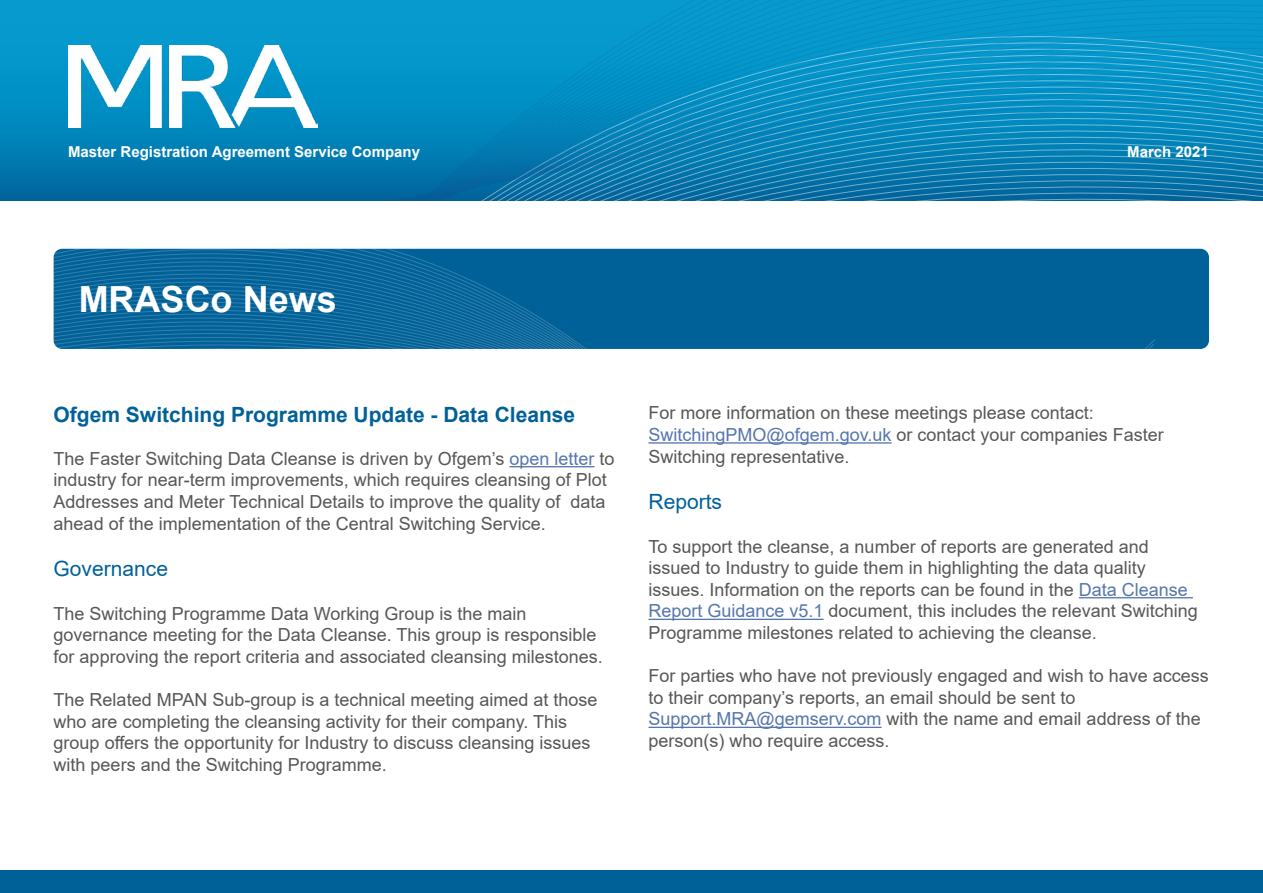
<style>
.page{position:relative;width:1263px;height:893px;background:#fff}
.page>*{position:absolute;margin:0;border:0;box-sizing:border-box;transform-origin:0 0}
.t1{font:700 36px "Arial";color:#fff}
.t2{font:700 21px "Arial";color:#006198}
.t3{font:21px "Arial";color:#006198}
.t4{font:18px/21.6px "Arial";color:#575756}
.t5{font:700 15px "Arial";color:#fff}
.s1{color:#5576af}
</style>
<div class="page">
<svg style="left:0;top:0;width:1263px;height:201px;background:#0a8bbf"></svg>
<img style="left:68px;top:45px;width:250px;height:82px">
<div style="left:0;top:871px;width:1263px;height:22px;background:#006198"></div>
<div style="left:54px;top:249px;width:1155px;height:100px;background:#006198;border-radius:9px"></div>
<svg style="left:54px;top:249px;width:1101px;height:100px"></svg>
<hr style="left:509px;top:466px;width:85px;height:1px;background:#5576af">
<hr style="left:648px;top:442px;width:243px;height:2px;background:#5576af">
<hr style="left:1079px;top:597px;width:114px;height:1px;background:#5576af">
<hr style="left:648px;top:619px;width:176px;height:1px;background:#5576af">
<hr style="left:648px;top:727px;width:233px;height:1px;background:#5576af">
<p class="t5" style="left:68px;top:141px;width:354px">Master Registration Agreement Service Company</p>
<p class="t5" style="left:1127px;top:141px;width:83px">March 2021</p>
<h1 class="t1" style="left:79px;top:274px;width:260px">MRASCo News</h1>
<p class="t2" style="left:54px;top:399px;width:523px">Ofgem Switching Programme Update - Data Cleanse</p>
<p class="t4" style="left:54px;top:448px;width:562px">The Faster Switching Data Cleanse is driven by Ofgem’s <span class="s1">open letter</span> to industry for near-term improvements, which requires cleansing of Plot Addresses and Meter Technical Details to improve the quality of data ahead of the implementation of the Central Switching Service.</p>
<p class="t3" style="left:54px;top:555px;width:116px">Governance</p>
<p class="t4" style="left:54px;top:602px;width:551px">The Switching Programme Data Working Group is the main governance meeting for the Data Cleanse. This group is responsible for approving the report criteria and associated cleansing milestones.</p>
<p class="t4" style="left:54px;top:689px;width:545px">The Related MPAN Sub-group is a technical meeting aimed at those who are completing the cleansing activity for their company. This group offers the opportunity for Industry to discuss cleansing issues with peers and the Switching Programme.</p>
<p class="t4" style="left:648px;top:402px;width:517px">For more information on these meetings please contact:<br><span class="s1">SwitchingPMO@ofgem.gov.uk</span> or contact your companies Faster<br>Switching representative.</p>
<p class="t3" style="left:648px;top:488px;width:75px">Reports</p>
<p class="t4" style="left:648px;top:535px;width:551px">To support the cleanse, a number of reports are generated and issued to Industry to guide them in highlighting the data quality issues. Information on the reports can be found in the <span class="s1">Data Cleanse Report Guidance v5.1</span> document, this includes the relevant Switching Programme milestones related to achieving the cleanse.</p>
<p class="t4" style="left:648px;top:665px;width:562px">For parties who have not previously engaged and wish to have access to their company’s reports, an email should be sent to <span class="s1">Support.MRA@gemserv.com</span> with the name and email address of the person(s) who require access.</p>
</div>
